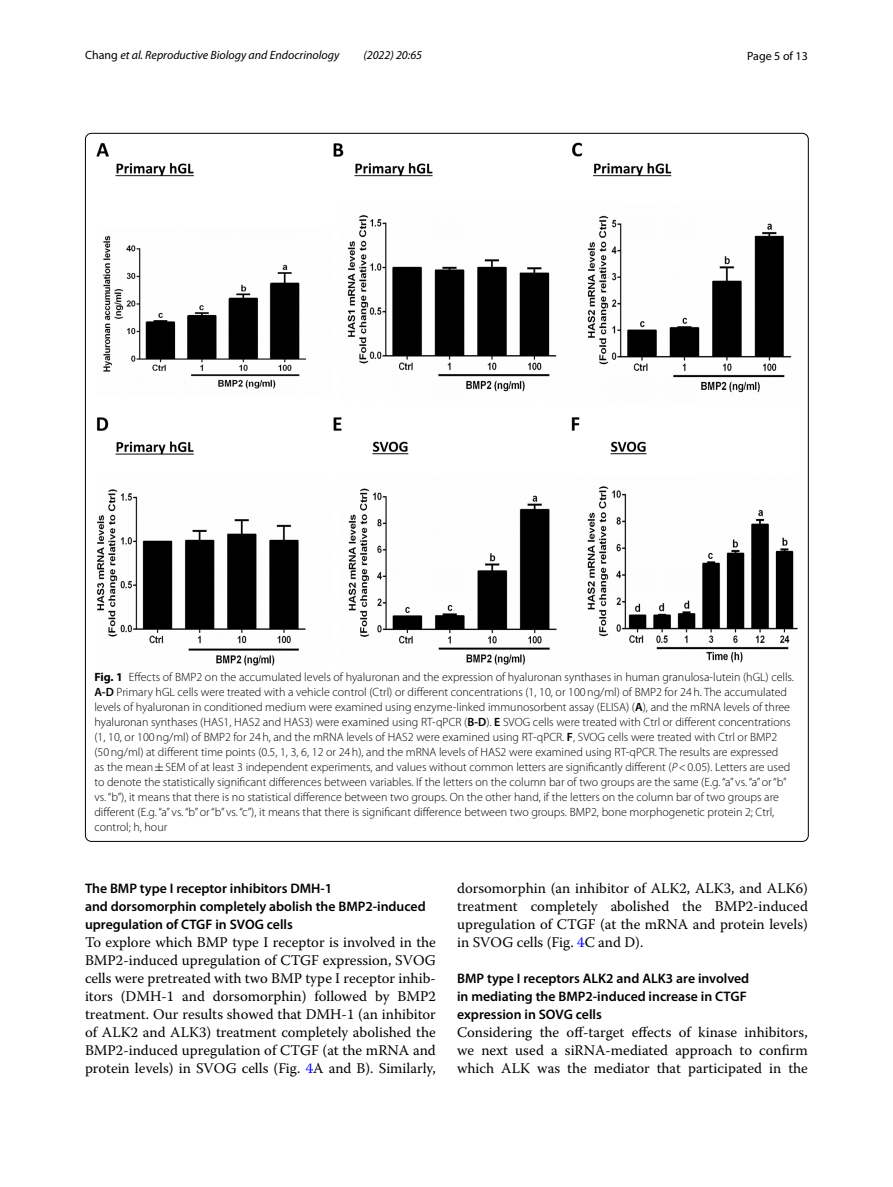
<style>
.page{position:relative;width:893px;height:1187px;background:#fff}
.page>*{position:absolute;margin:0;border:0;box-sizing:border-box;transform-origin:0 0}
.t1{font:14.7px/18px "Warnock Pro";color:#000;text-align:justify}
.t2{font:600 13.8px/18px "Myriad Pro";color:#000}
.t3{font:300 12px/15px "Myriad Pro";color:#000}
.t4{font:italic 12px "Myriad Pro";color:#000}
.t5{font:12px "Myriad Pro";color:#000}
.s1{font-style:normal}
.s2{font-weight:700}
.s3{font-weight:600}
.s4{font-family:"MTSY";font-weight:400}
.s5{font-style:italic}
.s6{color:#00f}
</style>
<div class="page">
<img style="left:97px;top:142px;width:700px;height:524px">
<p class="t4" style="left:85px;top:48px;width:256px"><span class="s1">Chang</span> et al. Reproductive Biology and Endocrinology</p>
<p class="t4" style="left:363px;top:48px;width:60px">(2022) 20:65</p>
<p class="t5" style="left:747px;top:48px;width:62px">Page 5 of 13</p>
<p class="t3" style="left:94px;top:669px;width:701px"><span class="s2">Fig. 1</span> Effects of BMP2 on the accumulated levels of hyaluronan and the expression of hyaluronan synthases in human granulosa-lutein (hGL) cells.<br><span class="s3">A-D</span> Primary hGL cells were treated with a vehicle control (Ctrl) or different concentrations (1, 10, or 100ng/ml) of BMP2 for 24h. The accumulated levels of hyaluronan in conditioned medium were examined using enzyme-linked immunosorbent assay (ELISA) (<span class="s3">A</span>), and the mRNA levels of three hyaluronan synthases (HAS1, HAS2 and HAS3) were examined using RT-qPCR (<span class="s3">B-D</span>). <span class="s3">E</span> SVOG cells were treated with Ctrl or different concentrations (1, 10, or 100ng/ml) of BMP2 for 24h, and the mRNA levels of HAS2 were examined using RT-qPCR. <span class="s3">F</span>, SVOG cells were treated with Ctrl or BMP2 (50ng/ml) at different time points (0.5, 1, 3, 6, 12 or 24h), and the mRNA levels of HAS2 were examined using RT-qPCR. The results are expressed<br>as the mean<span class="s4">±</span>SEM of at least 3 independent experiments, and values without common letters are significantly different (<span class="s5">P</span>&lt;0.05). Letters are used to denote the statistically significant differences between variables. If the letters on the column bar of two groups are the same (E.g. “a” vs. “a” or “b” vs. “b”), it means that there is no statistical difference between two groups. On the other hand, if the letters on the column bar of two groups are different (E.g. “a” vs. “b” or “b” vs. “c”), it means that there is significant difference between two groups. BMP2, bone morphogenetic protein 2; Ctrl, control; h, hour</p>
<p class="t2" style="left:85px;top:878px;width:342px">The BMP type I receptor inhibitors DMH‑1<br>and dorsomorphin completely abolish the BMP2‑induced upregulation of CTGF in SVOG cells</p>
<p class="t1" style="left:85px;top:932px;width:352px">To explore which BMP type I receptor is involved in the BMP2-induced upregulation of CTGF expression, SVOG cells were pretreated with two BMP type I receptor inhib&shy;itors (DMH-1 and dorsomorphin) followed by BMP2 treatment. Our results showed that DMH-1 (an inhibitor of ALK2 and ALK3) treatment completely abolished the BMP2-induced upregulation of CTGF (at the mRNA and protein levels) in SVOG cells (Fig. <span class="s6">4</span>A and B). Similarly,</p>
<p class="t1" style="left:457px;top:879px;width:352px">dorsomorphin (an inhibitor of ALK2, ALK3, and ALK6) treatment completely abolished the BMP2-induced upregulation of CTGF (at the mRNA and protein levels) in SVOG cells (Fig. <span class="s6">4</span>C and D).</p>
<p class="t2" style="left:457px;top:969px;width:294px">BMP type I receptors ALK2 and ALK3 are involved in mediating the BMP2‑induced increase in CTGF expression in SOVG cells</p>
<p class="t1" style="left:457px;top:1023px;width:352px">Considering the off-target effects of kinase inhibitors, we next used a siRNA-mediated approach to confirm which ALK was the mediator that participated in the</p>
</div>
